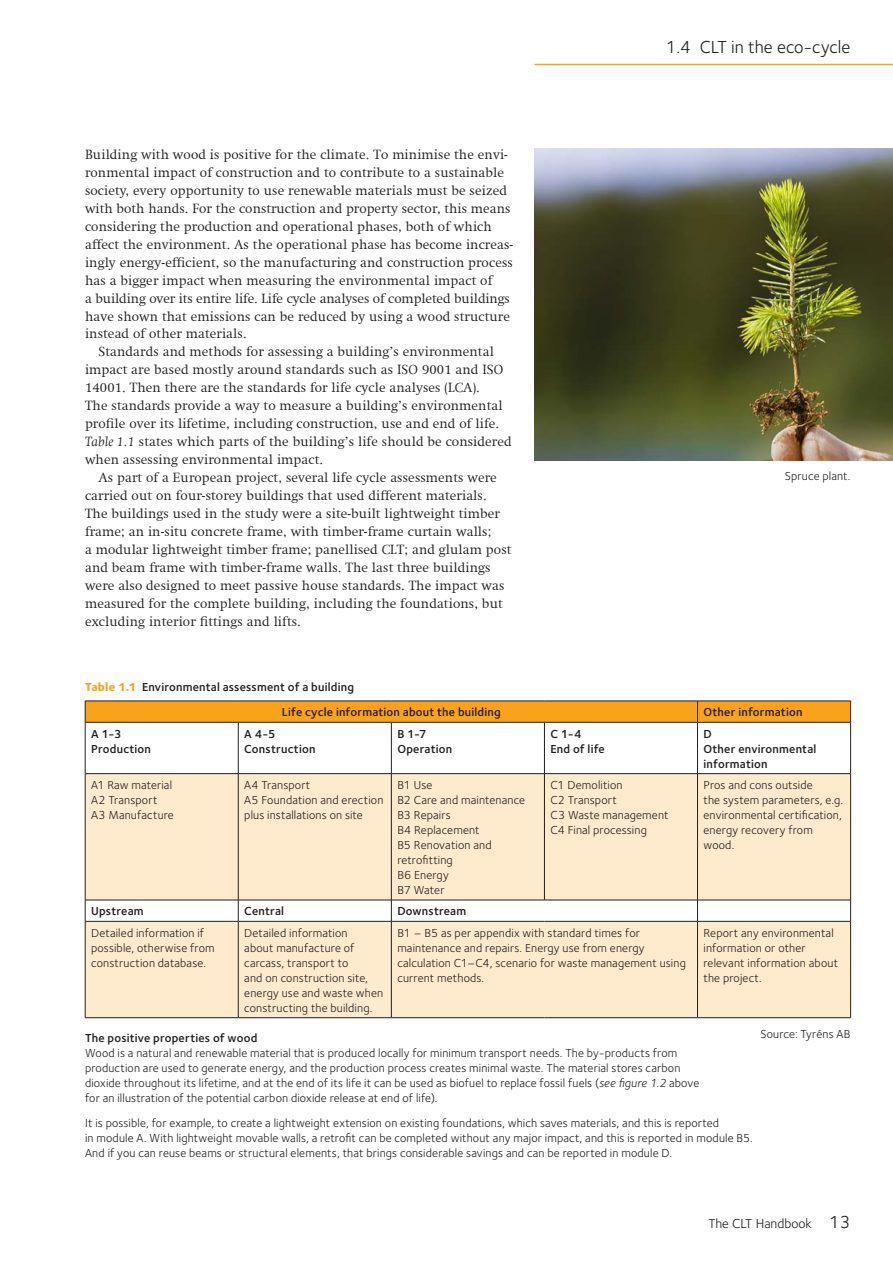
<style>
.page{position:relative;width:893px;height:1263px;background:#fff}
.page>*{position:absolute;margin:0;border:0;box-sizing:border-box;transform-origin:0 0}
.t1{font:18px "Foundry Sterling";color:#231f20}
.t2{font:300 13.5px/18px "Swift Com";letter-spacing:.01em;color:#231f20}
.t3{font:13.5px "Foundry Sterling";color:#231f20}
.t4{font:12px/15px "Foundry Sterling";letter-spacing:.015em;color:#231f20}
.t5{font:600 12px/15px "Foundry Sterling";letter-spacing:.015em;color:#231f20}
.s1{font-style:italic}
.s2{font-weight:800;color:#f9a31b}
.s3{font-size:18px}
</style>
<div class="page">
<hr style="left:535px;top:64px;width:358px;height:1px;background:#f9a31b">
<img style="left:535px;top:149px;width:358px;height:311px">
<svg style="left:86px;top:774px;width:764px;height:243px;background:#fdeacf"></svg>
<svg style="left:85px;top:701px;width:766px;height:21px;background:#f19e1b"></svg>
<hr style="left:85px;top:722px;width:153px;height:1px;background:#231f20">
<hr style="left:238px;top:722px;width:153px;height:1px;background:#231f20">
<hr style="left:391px;top:722px;width:153px;height:1px;background:#231f20">
<hr style="left:544px;top:722px;width:153px;height:1px;background:#231f20">
<hr style="left:697px;top:722px;width:153px;height:1px;background:#231f20">
<hr style="left:85px;top:773px;width:153px;height:1px;background:#231f20">
<hr style="left:238px;top:773px;width:153px;height:1px;background:#231f20">
<hr style="left:391px;top:773px;width:153px;height:1px;background:#231f20">
<hr style="left:544px;top:773px;width:153px;height:1px;background:#231f20">
<hr style="left:697px;top:773px;width:153px;height:1px;background:#231f20">
<hr style="left:85px;top:900px;width:153px;height:1px;background:#231f20">
<hr style="left:238px;top:900px;width:153px;height:1px;background:#231f20">
<hr style="left:391px;top:900px;width:153px;height:1px;background:#231f20">
<hr style="left:544px;top:900px;width:153px;height:1px;background:#231f20">
<hr style="left:697px;top:900px;width:153px;height:1px;background:#231f20">
<hr style="left:85px;top:921px;width:153px;height:1px;background:#231f20">
<hr style="left:238px;top:921px;width:153px;height:1px;background:#231f20">
<hr style="left:391px;top:921px;width:153px;height:1px;background:#231f20">
<hr style="left:544px;top:921px;width:153px;height:1px;background:#231f20">
<hr style="left:697px;top:921px;width:153px;height:1px;background:#231f20">
<hr style="left:85px;top:1017px;width:153px;height:1px;background:#231f20">
<hr style="left:238px;top:1017px;width:153px;height:1px;background:#231f20">
<hr style="left:391px;top:1017px;width:153px;height:1px;background:#231f20">
<hr style="left:544px;top:1017px;width:153px;height:1px;background:#231f20">
<hr style="left:697px;top:1017px;width:154px;height:1px;background:#231f20">
<hr style="left:85px;top:722px;width:1px;height:52px;background:#231f20">
<hr style="left:238px;top:722px;width:1px;height:51px;background:#231f20">
<hr style="left:391px;top:722px;width:1px;height:51px;background:#231f20">
<hr style="left:544px;top:722px;width:1px;height:51px;background:#231f20">
<hr style="left:697px;top:722px;width:1px;height:51px;background:#231f20">
<hr style="left:850px;top:722px;width:1px;height:52px;background:#231f20">
<hr style="left:85px;top:774px;width:1px;height:126px;background:#231f20">
<hr style="left:238px;top:774px;width:1px;height:126px;background:#231f20">
<hr style="left:391px;top:774px;width:1px;height:126px;background:#231f20">
<hr style="left:544px;top:774px;width:1px;height:126px;background:#231f20">
<hr style="left:697px;top:774px;width:1px;height:126px;background:#231f20">
<hr style="left:850px;top:774px;width:1px;height:126px;background:#231f20">
<svg style="left:85px;top:900px;width:1px;height:21px"></svg>
<svg style="left:238px;top:900px;width:1px;height:21px"></svg>
<svg style="left:391px;top:900px;width:1px;height:21px"></svg>
<svg style="left:697px;top:900px;width:1px;height:21px"></svg>
<svg style="left:850px;top:900px;width:1px;height:21px"></svg>
<hr style="left:85px;top:921px;width:1px;height:96px;background:#231f20">
<hr style="left:238px;top:921px;width:1px;height:96px;background:#231f20">
<hr style="left:391px;top:921px;width:1px;height:96px;background:#231f20">
<hr style="left:697px;top:921px;width:1px;height:96px;background:#231f20">
<hr style="left:850px;top:921px;width:1px;height:96px;background:#231f20">
<p class="t2" style="left:85px;top:145px;width:430px">Building with wood is positive for the climate. To minimise the envi&shy;ronmental impact of construction and to contribute to a sustainable society, every opportunity to use renewable materials must be seized with both hands. For the construction and property sector, this means considering the production and operational phases, both of which affect the environment. As the operational phase has become increas&shy;ingly energy-efficient, so the manufacturing and construction process has a bigger impact when measuring the environmental impact of<br>a building over its entire life. Life cycle analyses of completed buildings have shown that emissions can be reduced by using a wood structure instead of other materials.</p>
<p class="t2" style="left:85px;top:343px;width:428px;text-indent:14px">Standards and methods for assessing a building’s environmental impact are based mostly around standards such as ISO 9001 and ISO 14001. Then there are the standards for life cycle analyses (LCA).<br>The standards provide a way to measure a building’s environmental profile over its lifetime, including construction, use and end of life.<br><span class="s1">Table 1.1</span> states which parts of the building’s life should be considered when assessing environmental impact.</p>
<p class="t2" style="left:85px;top:469px;width:428px;text-indent:14px">As part of a European project, several life cycle assessments were carried out on four-storey buildings that used different materials.<br>The buildings used in the study were a site-built lightweight timber frame; an in-situ concrete frame, with timber-frame curtain walls;<br>a modular lightweight timber frame; panellised CLT; and glulam post and beam frame with timber-frame walls. The last three buildings were also designed to meet passive house standards. The impact was measured for the complete building, including the foundations, but excluding interior fittings and lifts.</p>
<p class="t5" style="left:282px;top:674px;width:220px;line-height:25.8px;text-indent:-197px"><span class="s2">Table 1.1</span> Environmental assessment of a building<br>Life cycle information about the building</p>
<h1 class="t1" style="left:666px;top:36px;width:186px">1.4 CLT in the eco-cycle</h1>
<p class="t4" style="left:785px;top:469px;width:67px">Spruce plant.</p>
<p class="t5" style="left:703px;top:705px;width:100px">Other information</p>
<p class="t5" style="left:91px;top:726px;width:61px">A 1-3<br>Production</p>
<p class="t5" style="left:244px;top:726px;width:73px">A 4-5<br>Construction</p>
<p class="t5" style="left:397px;top:726px;width:56px">B 1-7<br>Operation</p>
<p class="t5" style="left:550px;top:726px;width:56px">C 1-4<br>End of life</p>
<p class="t5" style="left:703px;top:726px;width:114px">D<br>Other environmental information</p>
<p class="t4" style="left:91px;top:777px;width:84px">A1 Raw material<br>A2 Transport<br>A3 Manufacture</p>
<p class="t4" style="left:244px;top:777px;width:141px">A4 Transport<br>A5 Foundation and erection plus installations on site</p>
<p class="t4" style="left:397px;top:777px;width:129px">B1 Use<br>B2 Care and maintenance<br>B3 Repairs<br>B4 Replacement<br>B5 Renovation and retrofitting<br>B6 Energy<br>B7 Water</p>
<p class="t4" style="left:550px;top:777px;width:120px">C1 Demolition<br>C2 Transport<br>C3 Waste management<br>C4 Final processing</p>
<p class="t4" style="left:703px;top:777px;width:141px">Pros and cons outside<br>the system parameters, e.g. environmental certification, energy recovery from wood.</p>
<p class="t5" style="left:91px;top:904px;width:54px">Upstream</p>
<p class="t5" style="left:244px;top:904px;width:41px">Central</p>
<p class="t5" style="left:397px;top:904px;width:70px">Downstream</p>
<p class="t4" style="left:91px;top:925px;width:125px">Detailed information if possible, otherwise from construction database.</p>
<p class="t4" style="left:244px;top:925px;width:140px">Detailed information<br>about manufacture of carcass, transport to<br>and on construction site, energy use and waste when constructing the building.</p>
<p class="t4" style="left:397px;top:925px;width:290px">B1 – B5 as per appendix with standard times for maintenance and repairs. Energy use from energy calculation C1–C4, scenario for waste management using current methods.</p>
<p class="t4" style="left:703px;top:925px;width:136px">Report any environmental information or other relevant information about the project.</p>
<p class="t5" style="left:85px;top:1031px;width:174px">The positive properties of wood</p>
<p class="t4" style="left:85px;top:1045px;width:616px">Wood is a natural and renewable material that is produced locally for minimum transport needs. The by-products from production are used to generate energy, and the production process creates minimal waste. The material stores carbon dioxide throughout its lifetime, and at the end of its life it can be used as biofuel to replace fossil fuels (<span class="s1">see figure 1.2</span> above for an illustration of the potential carbon dioxide release at end of life).</p>
<p class="t4" style="left:85px;top:1116px;width:669px">It is possible, for example, to create a lightweight extension on existing foundations, which saves materials, and this is reported<br>in module A. With lightweight movable walls, a retrofit can be completed without any major impact, and this is reported in module B5.<br>And if you can reuse beams or structural elements, that brings considerable savings and can be reported in module D.</p>
<p class="t4" style="left:760px;top:1027px;width:91px">Source: Tyréns AB</p>
<p class="t3" style="left:708px;top:1216px;width:144px">The CLT Handbook <span class="s3">13</span></p>
</div>
